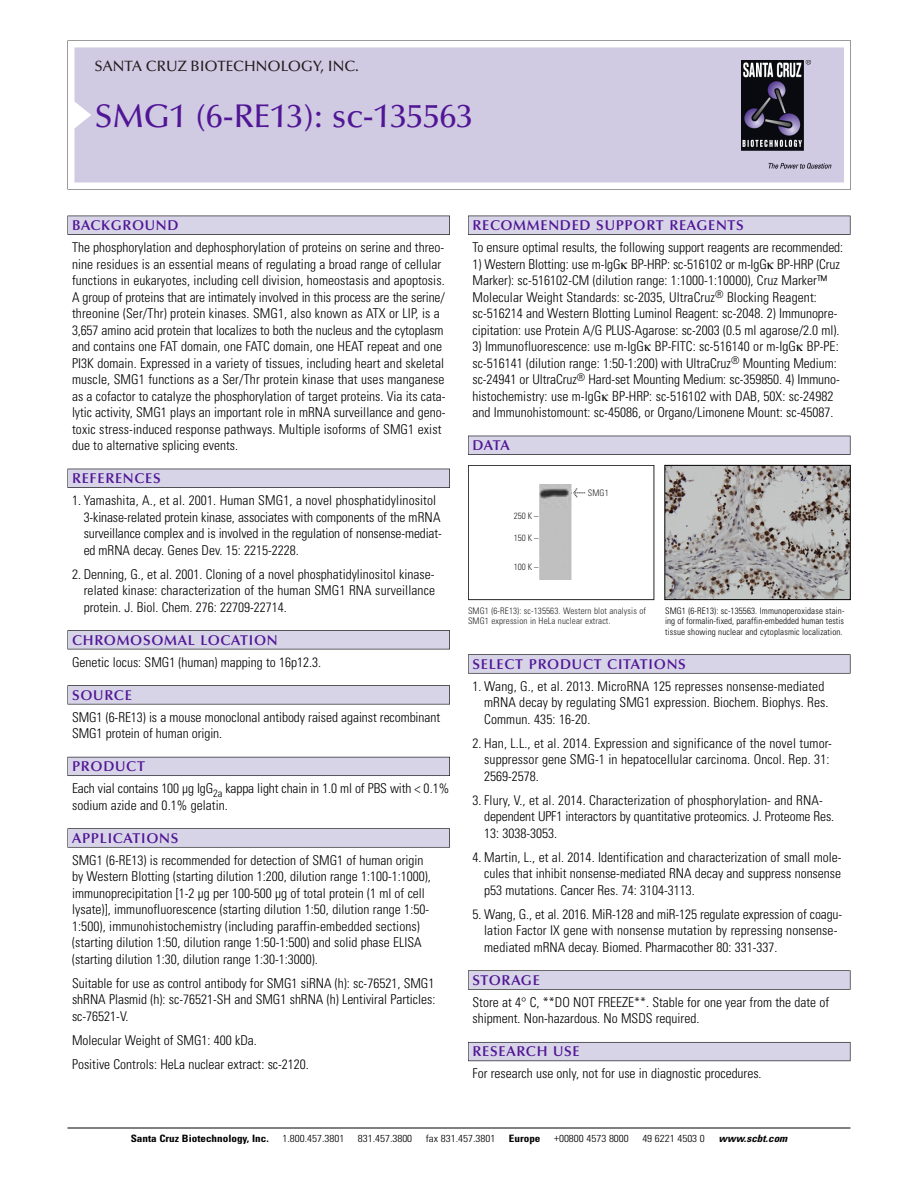
<style>
.page{position:relative;width:918px;height:1188px;background:#fff}
.page>*{position:absolute;margin:0;border:0;box-sizing:border-box;transform-origin:0 0}
.t1{font:500 33px "Optima";color:#511695}
.t2{font:500 15px "Optima";color:#231f20}
.t3{font:600 14.25px "Optima";letter-spacing:.05em;color:#511695}
.t4{font:300 condensed 13.5px/16.5px "Univers";color:#000}
.t5{font:300 condensed 10.2px "Univers";color:#000;scale:1.1 1}
.t6{font:700 condensed 10.2px "Univers";color:#000;scale:1.1 1}
.t7{font:italic 700 condensed 10.2px "Univers";color:#000;scale:1.1 1}
.t8{font:300 condensed 9px/10.5px "Univers";letter-spacing:.015em;color:#000;text-align:justify}
.t9{font:300 condensed 9px/10.5px "Univers";letter-spacing:.015em;color:#272526}
.s1{font-family:"Meta Plus";font-weight:400;font-stretch:normal;font-size:10.5px}
</style>
<div class="page">
<svg style="left:68px;top:40px;width:783px;height:149px"></svg>
<div style="left:74px;top:47px;width:770px;height:135px;background:#d1cae3"></div>
<img style="left:741px;top:60px;width:90px;height:108px">
<div style="left:68px;top:216px;width:382px;height:19px;background:#535256"></div>
<div style="left:68px;top:216px;width:381px;height:18px;background:#d7d4e8"></div>
<div style="left:68px;top:469px;width:382px;height:19px;background:#525156"></div>
<div style="left:68px;top:469px;width:381px;height:18px;background:#d7d4e8"></div>
<div style="left:68px;top:630px;width:382px;height:19px;background:#545357"></div>
<div style="left:68px;top:631px;width:381px;height:18px;background:#d7d4e8"></div>
<div style="left:68px;top:685px;width:382px;height:19px;background:#575659"></div>
<div style="left:68px;top:686px;width:381px;height:18px;background:#d7d4e8"></div>
<div style="left:68px;top:757px;width:382px;height:19px;background:#595860"></div>
<div style="left:68px;top:757px;width:381px;height:18px;background:#d7d4e8"></div>
<svg style="left:68px;top:828px;width:382px;height:20px"></svg>
<div style="left:68px;top:829px;width:381px;height:18px;background:#d7d4e8"></div>
<div style="left:468px;top:216px;width:382px;height:19px;background:#535256"></div>
<div style="left:468px;top:216px;width:382px;height:18px;background:#d7d4e8"></div>
<div style="left:468px;top:436px;width:382px;height:19px;background:#525156"></div>
<div style="left:468px;top:436px;width:382px;height:18px;background:#d7d4e8"></div>
<div style="left:468px;top:654px;width:382px;height:20px;background:#676767"></div>
<div style="left:468px;top:655px;width:382px;height:18px;background:#d7d4e8"></div>
<div style="left:468px;top:970px;width:382px;height:20px;background:#666"></div>
<div style="left:468px;top:971px;width:382px;height:18px;background:#d7d4e8"></div>
<div style="left:468px;top:1042px;width:382px;height:19px;background:#5e5d65"></div>
<div style="left:468px;top:1043px;width:382px;height:18px;background:#d7d4e8"></div>
<hr style="left:68px;top:1128px;width:782px;height:1px;background:#000">
<img style="left:666px;top:467px;width:183px;height:131px">
<div style="left:664px;top:465px;width:187px;height:135px;border:1px solid #000"></div>
<div style="left:468px;top:465px;width:186px;height:135px;border:1px solid #272526"></div>
<img style="left:540px;top:484px;width:31px;height:95px">
<p class="t2" style="left:94px;top:60px;width:266px">SANTA CRUZ BIOTECHNOLOGY, INC.</p>
<p class="t1" style="left:94px;top:102px;width:380px">SMG1 (6-RE13): sc-135563</p>
<p class="t3" style="left:72px;top:219px;width:108px">BACKGROUND</p>
<p class="t4" style="left:72px;top:240px;width:375px">The phosphorylation and dephosphorylation of proteins on serine and threo&shy;nine residues is an essential means of regulating a broad range of cellular functions in eukaryotes, including cell division, homeostasis and apoptosis.<br>A group of proteins that are intimately involved in this process are the serine/ threonine (Ser/Thr) protein kinases. SMG1, also known as ATX or LIP, is a 3,657 amino acid protein that localizes to both the nucleus and the cytoplasm and contains one FAT domain, one FATC domain, one HEAT repeat and one PI3K domain. Expressed in a variety of tissues, including heart and skeletal muscle, SMG1 functions as a Ser/Thr protein kinase that uses manganese as a cofactor to catalyze the phosphorylation of target proteins. Via its cata&shy;lytic activity, SMG1 plays an important role in mRNA surveillance and geno&shy;toxic stress-induced response pathways. Multiple isoforms of SMG1 exist due to alternative splicing events.</p>
<p class="t3" style="left:72px;top:472px;width:90px">REFERENCES</p>
<p class="t4" style="left:84px;top:493px;width:360px;text-indent:-12px">1. Yamashita, A., et al. 2001. Human SMG1, a novel phosphatidylinositol 3-kinase-related protein kinase, associates with components of the mRNA surveillance complex and is involved in the regulation of nonsense-mediat&shy;ed mRNA decay. Genes Dev. 15: 2215-2228.</p>
<p class="t4" style="left:84px;top:567px;width:353px;text-align:justify;text-indent:-12px">2. Denning, G., et al. 2001. Cloning of a novel phosphatidylinositol kinase&shy;related kinase: characterization of the human SMG1 RNA surveillance protein. J. Biol. Chem. 276: 22709-22714.</p>
<p class="t3" style="left:72px;top:634px;width:207px">CHROMOSOMAL LOCATION</p>
<p class="t4" style="left:72px;top:655px;width:251px">Genetic locus: SMG1 (human) mapping to 16p12.3.</p>
<p class="t3" style="left:72px;top:689px;width:61px">SOURCE</p>
<p class="t4" style="left:72px;top:710px;width:370px">SMG1 (6-RE13) is a mouse monoclonal antibody raised against recombinant<br>SMG1 protein of human origin.</p>
<p class="t3" style="left:72px;top:760px;width:74px">PRODUCT</p>
<p class="t4" style="left:72px;top:782px;width:379px">Each vial contains 100 µg IgG<sub>2a</sub> kappa light chain in 1.0 ml of PBS with &lt; 0.1% sodium azide and 0.1% gelatin.</p>
<p class="t3" style="left:72px;top:832px;width:108px">APPLICATIONS</p>
<p class="t4" style="left:72px;top:853px;width:360px">SMG1 (6-RE13) is recommended for detection of SMG1 of human origin by Western Blotting (starting dilution 1:200, dilution range 1:100-1:1000), immunoprecipitation [1-2 µg per 100-500 µg of total protein (1 ml of cell lysate)], immunofluorescence (starting dilution 1:50, dilution range 1:50- 1:500), immunohistochemistry (including paraffin-embedded sections) (starting dilution 1:50, dilution range 1:50-1:500) and solid phase ELISA (starting dilution 1:30, dilution range 1:30-1:3000).</p>
<p class="t4" style="left:72px;top:976px;width:365px;text-align:justify">Suitable for use as control antibody for SMG1 siRNA (h): sc-76521, SMG1 shRNA Plasmid (h): sc-76521-SH and SMG1 shRNA (h) Lentiviral Particles: sc-76521-V.</p>
<p class="t4" style="left:72px;top:1033px;width:186px">Molecular Weight of SMG1: 400 kDa.</p>
<p class="t4" style="left:72px;top:1057px;width:238px">Positive Controls: HeLa nuclear extract: sc-2120.</p>
<p class="t3" style="left:473px;top:219px;width:273px">RECOMMENDED SUPPORT REAGENTS</p>
<p class="t4" style="left:473px;top:240px;width:372px">To ensure optimal results, the following support reagents are recommended:</p>
<p class="t4" style="left:473px;top:257px;width:369px">1) Western Blotting: use m-IgG BP-HRP: sc-516102 or m-IgG BP-HRP (Cruz Marker): sc-516102-CM (dilution range: 1:1000-1:10000), Cruz Marker™ Molecular Weight Standards: sc-2035, UltraCruz<sup>®</sup> Blocking Reagent: sc-516214 and Western Blotting Luminol Reagent: sc-2048. 2) Immunopre&shy;cipitation: use Protein A/G PLUS-Agarose: sc-2003 (0.5 ml agarose/2.0 ml).</p>
<p class="t4" style="left:473px;top:339px;width:369px">3) Immunofluorescence: use m-IgG BP-FITC: sc-516140 or m-IgG BP-PE: sc-516141 (dilution range: 1:50-1:200) with UltraCruz<sup>®</sup> Mounting Medium: sc-24941 or UltraCruz<sup>®</sup> Hard-set Mounting Medium: sc-359850. 4) Immuno&shy;histochemistry: use m-IgG BP-HRP: sc-516102 with DAB, 50X: sc-24982 and Immunohistomount: sc-45086, or Organo/Limonene Mount: sc-45087.</p>
<p class="t3" style="left:473px;top:439px;width:39px">DATA</p>
<p class="t9" style="left:514px;top:511px;width:26px">250 K –</p>
<p class="t9" style="left:514px;top:534px;width:26px">150 K –</p>
<p class="t9" style="left:514px;top:562px;width:26px">100 K –</p>
<p class="t9" style="left:573px;top:488px;width:37px"><span class="s1">&lt;</span> SMG1</p>
<p class="t9" style="left:468px;top:606px;width:179px">SMG1 (6-RE13): sc-135563. Western blot analysis of<br>SMG1 expression in HeLa nuclear extract.</p>
<p class="t8" style="left:665px;top:606px;width:181px">SMG1 (6-RE13): sc-135563. Immunoperoxidase stain&shy;ing of formalin-fixed, paraffin-embedded human testis tissue showing nuclear and cytoplasmic localization.</p>
<p class="t3" style="left:473px;top:658px;width:215px">SELECT PRODUCT CITATIONS</p>
<p class="t4" style="left:484px;top:679px;width:346px;text-indent:-12px">1. Wang, G., et al. 2013. MicroRNA 125 represses nonsense-mediated mRNA decay by regulating SMG1 expression. Biochem. Biophys. Res.<br>Commun. 435: 16-20.</p>
<p class="t4" style="left:484px;top:736px;width:349px;text-indent:-12px">2. Han, L.L., et al. 2014. Expression and significance of the novel tumor&shy;suppressor gene SMG-1 in hepatocellular carcinoma. Oncol. Rep. 31:<br>2569-2578.</p>
<p class="t4" style="left:484px;top:793px;width:352px;text-indent:-12px">3. Flury, V., et al. 2014. Characterization of phosphorylation- and RNA&shy;dependent UPF1 interactors by quantitative proteomics. J. Proteome Res.<br>13: 3038-3053.</p>
<p class="t4" style="left:484px;top:850px;width:359px;text-align:justify;text-indent:-12px">4. Martin, L., et al. 2014. Identification and characterization of small mole&shy;cules that inhibit nonsense-mediated RNA decay and suppress nonsense p53 mutations. Cancer Res. 74: 3104-3113.</p>
<p class="t4" style="left:484px;top:907px;width:360px;text-indent:-12px">5. Wang, G., et al. 2016. MiR-128 and miR-125 regulate expression of coagu&shy;lation Factor IX gene with nonsense mutation by repressing nonsense&shy;mediated mRNA decay. Biomed. Pharmacother 80: 331-337.</p>
<p class="t3" style="left:473px;top:974px;width:69px">STORAGE</p>
<p class="t4" style="left:473px;top:995px;width:358px">Store at 4° C, **DO NOT FREEZE**. Stable for one year from the date of shipment. Non-hazardous. No MSDS required.</p>
<p class="t3" style="left:473px;top:1046px;width:109px">RESEARCH USE</p>
<p class="t4" style="left:473px;top:1067px;width:291px">For research use only, not for use in diagnostic procedures.</p>
<p class="t6" style="left:131px;top:1135px;width:127px">Santa Cruz Biotechnology, Inc.</p>
<p class="t5" style="left:282px;top:1135px;width:58px">1.800.457.3801</p>
<p class="t5" style="left:358px;top:1135px;width:51px">831.457.3800</p>
<p class="t5" style="left:426px;top:1135px;width:65px">fax 831.457.3801</p>
<p class="t6" style="left:509px;top:1135px;width:30px">Europe</p>
<p class="t5" style="left:554px;top:1135px;width:69px">+00800 4573 8000</p>
<p class="t5" style="left:642px;top:1135px;width:58px">49 6221 4503 0</p>
<p class="t7" style="left:719px;top:1135px;width:66px">www.scbt.com</p>
</div>
